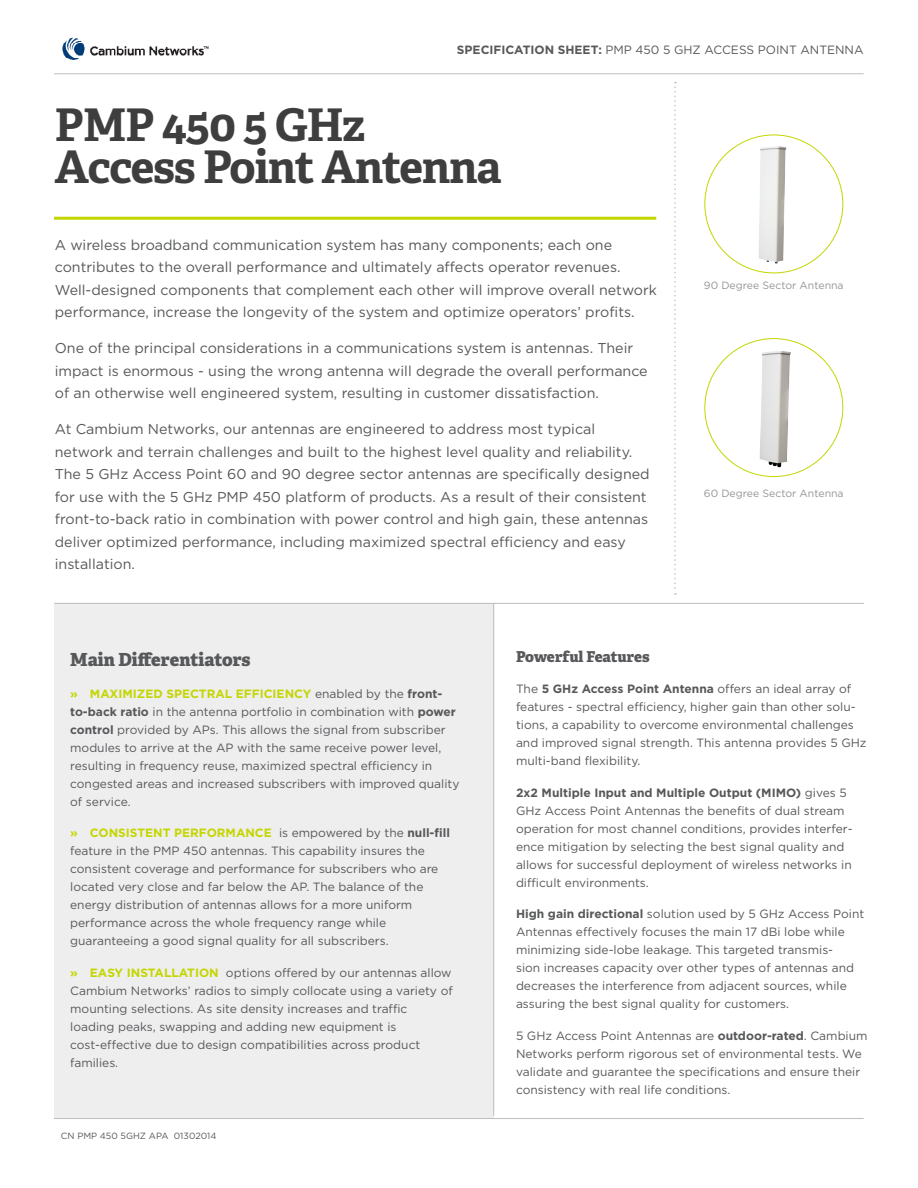
<style>
.page{position:relative;width:918px;height:1188px;background:#fff}
.page>*{position:absolute;margin:0;border:0;box-sizing:border-box;transform-origin:0 0}
.Main_Title{font:700 45px "Adelle";letter-spacing:-.025em;color:#3e3e3f}
.Sub_Heading{font:800 18px "Adelle";color:#57585a}
.Sub_Heading_Small{font:800 15px "Adelle";letter-spacing:-.01em;color:#57585a}
.Lead_In{font:14.25px/22.5px "Gotham";color:#57585a}
.Main_Differentiators{font:12px/18px "Gotham";color:#57585a}
.Body_Copy{font:12px/18px "Gotham";color:#57585a}
.Caption_Center{font:10.5px "Gotham";color:#939598}
.t1{font:9px "Gotham";color:#57585a}
.t2{font:9px "Gotham";color:#76787b}
.s1{font-weight:700}
.s2{font-weight:700;color:#c4d600}
</style>
<div class="page">
<img style="left:739px;top:134px;width:81px;height:140px">
<div style="left:55px;top:603px;width:439px;height:515px;background:#eeeeef"></div>
<hr style="left:54px;top:217px;width:602px;height:3px;background:#c4d600">
<hr style="left:54px;top:73px;width:810px;height:1px;background:#bcbdc0">
<hr style="left:54px;top:1118px;width:810px;height:1px;background:#bcbdc0">
<hr style="left:54px;top:603px;width:810px;height:1px;background:#bcbdc0">
<svg style="left:674px;top:82px;width:2px;height:513px"></svg>
<img style="left:737px;top:338px;width:89px;height:135px">
<hr style="left:493px;top:603px;width:1px;height:513px;background:#bcbdc0">
<img style="left:62px;top:37px;width:147px;height:23px">
<p class="Main_Differentiators" style="left:457px;top:41px;width:408px"><span class="s1">SPECIFICATION SHEET:</span> PMP 450 5 GHZ ACCESS POINT ANTENNA</p>
<p class="Main_Title" style="left:55px;top:96px;width:312px">PMP 450 5 GHz</p>
<p class="Main_Title" style="left:55px;top:139px;width:448px">Access Point Antenna</p>
<p class="Lead_In" style="left:55px;top:233px;width:604px">A wireless broadband communication system has many components; each one contributes to the overall performance and ultimately affects operator revenues.<br>Well-designed components that complement each other will improve overall network performance, increase the longevity of the system and optimize operators’ profits.</p>
<p class="Lead_In" style="left:55px;top:337px;width:594px">One of the principal considerations in a communications system is antennas. Their impact is enormous - using the wrong antenna will degrade the overall performance of an otherwise well engineered system, resulting in customer dissatisfaction.</p>
<p class="Lead_In" style="left:55px;top:418px;width:596px">At Cambium Networks, our antennas are engineered to address most typical network and terrain challenges and built to the highest level quality and reliability.<br>The 5 GHz Access Point 60 and 90 degree sector antennas are specifically designed for use with the 5 GHz PMP 450 platform of products. As a result of their consistent front-to-back ratio in combination with power control and high gain, these antennas deliver optimized performance, including maximized spectral efficiency and easy installation.</p>
<p class="Caption_Center" style="left:704px;top:279px;width:141px">90 Degree Sector Antenna</p>
<p class="Caption_Center" style="left:704px;top:487px;width:141px">60 Degree Sector Antenna</p>
<p class="Sub_Heading" style="left:70px;top:648px;width:182px">Main Differentiators</p>
<p class="Main_Differentiators" style="left:70px;top:684px;width:391px"><span class="s2">» MAXIMIZED SPECTRAL EFFICIENCY</span> enabled by the <span class="s1">front&shy;to-back ratio</span> in the antenna portfolio in combination with <span class="s1">power control</span> provided by APs. This allows the signal from subscriber modules to arrive at the AP with the same receive power level, resulting in frequency reuse, maximized spectral efficiency in congested areas and increased subscribers with improved quality of service.</p>
<p class="Main_Differentiators" style="left:70px;top:824px;width:381px"><span class="s2">» CONSISTENT PERFORMANCE</span> is empowered by the <span class="s1">null-fill </span>feature in the PMP 450 antennas. This capability insures the consistent coverage and performance for subscribers who are located very close and far below the AP. The balance of the energy distribution of antennas allows for a more uniform performance across the whole frequency range while guaranteeing a good signal quality for all subscribers.</p>
<p class="Main_Differentiators" style="left:70px;top:963px;width:384px"><span class="s2">» EASY INSTALLATION</span> options offered by our antennas allow Cambium Networks’ radios to simply collocate using a variety of mounting selections. As site density increases and traffic loading peaks, swapping and adding new equipment is cost-effective due to design compatibilities across product families.</p>
<p class="t1" style="left:61px;top:1130px;width:157px">CN PMP 450 5GHZ APA 01302014</p>
<p class="t2" style="left:53px;top:1135px;width:138px">CN EPMP1000 SA SS 01132014</p>
<p class="Sub_Heading_Small" style="left:516px;top:646px;width:135px">Powerful Features</p>
<p class="Body_Copy" style="left:516px;top:680px;width:352px">The <span class="s1">5 GHz Access Point Antenna</span> offers an ideal array of features - spectral efficiency, higher gain than other solu&shy;tions, a capability to overcome environmental challenges and improved signal strength. This antenna provides 5 GHz multi-band flexibility.</p>
<p class="Body_Copy" style="left:516px;top:783px;width:338px"><span class="s1">2x2 Multiple Input and Multiple Output (MIMO)</span> gives 5<br>GHz Access Point Antennas the benefits of dual stream operation for most channel conditions, provides interfer&shy;ence mitigation by selecting the best signal quality and allows for successful deployment of wireless networks in difficult environments.</p>
<p class="Body_Copy" style="left:516px;top:905px;width:350px"><span class="s1">High gain directional</span> solution used by 5 GHz Access Point Antennas effectively focuses the main 17 dBi lobe while minimizing side-lobe leakage. This targeted transmis-<br>sion increases capacity over other types of antennas and decreases the interference from adjacent sources, while assuring the best signal quality for customers.</p>
<p class="Body_Copy" style="left:516px;top:1026px;width:353px">5 GHz Access Point Antennas are <span class="s1">outdoor-rated</span>. Cambium Networks perform rigorous set of environmental tests. We validate and guarantee the specifications and ensure their consistency with real life conditions.</p>
</div>
